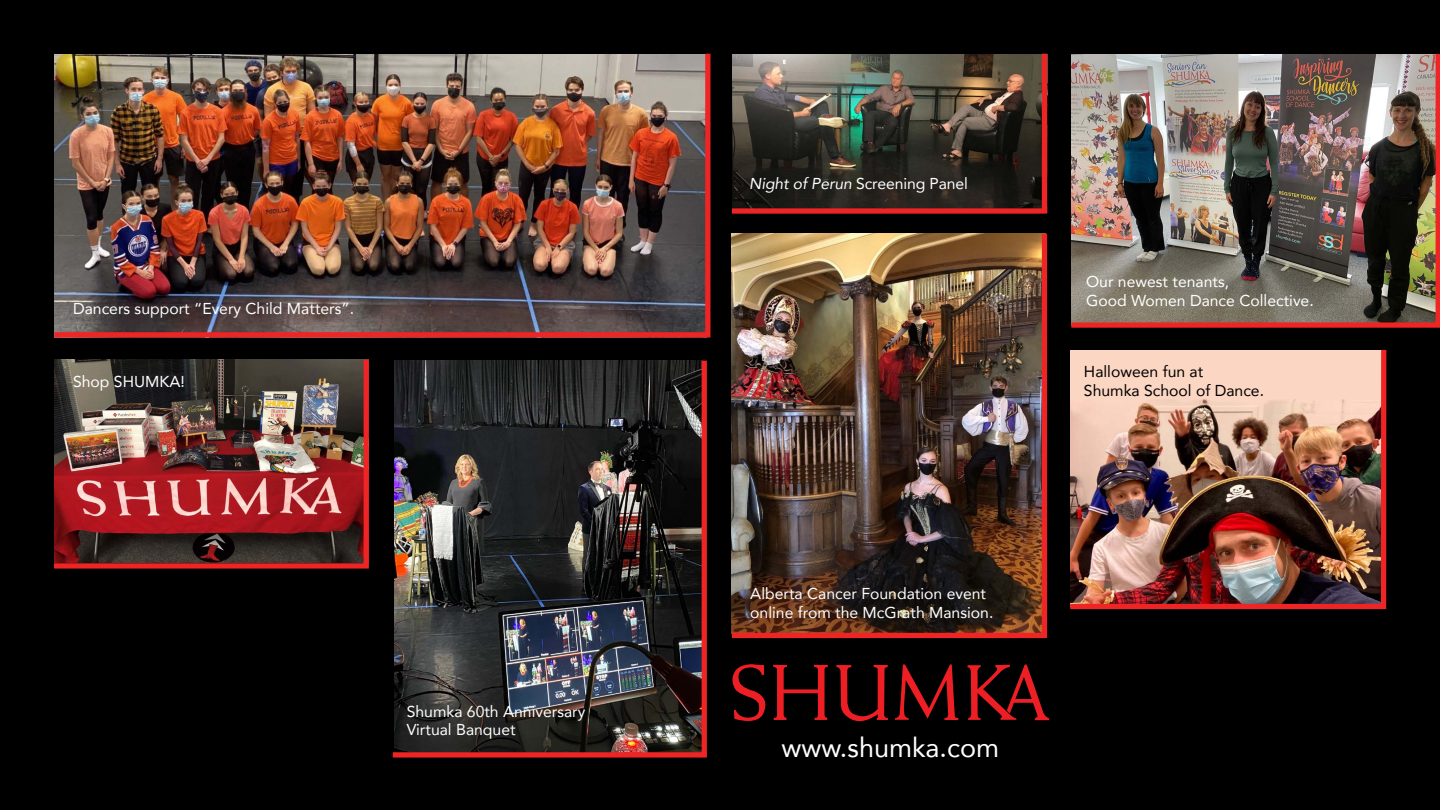
<style>
.page{position:relative;width:1440px;height:810px;background:#000}
.page>*{position:absolute;margin:0;border:0;box-sizing:border-box;transform-origin:0 0}
.t1{font:27px "Avenir";color:#fff}
.t2{font:15.75px/18.9px "Avenir";color:#fff}
.t3{font:15.75px/18.9px "Avenir";color:#000}
.s1{font-style:italic}
</style>
<div class="page">
<svg style="left:895px;top:664px;width:63px;height:56px"></svg>
<svg style="left:836px;top:665px;width:52px;height:56px"></svg>
<svg style="left:733px;top:664px;width:33px;height:57px"></svg>
<svg style="left:773px;top:665px;width:55px;height:55px"></svg>
<svg style="left:967px;top:665px;width:82px;height:55px"></svg>
<img style="left:54px;top:53px;width:657px;height:285px">
<img style="left:54px;top:359px;width:315px;height:210px">
<img style="left:392px;top:360px;width:315px;height:398px">
<img style="left:731px;top:233px;width:317px;height:406px">
<img style="left:1070px;top:349px;width:317px;height:261px">
<img style="left:1071px;top:53px;width:369px;height:275px">
<img style="left:731px;top:53px;width:317px;height:161px">
<p class="t2" style="left:73px;top:298px;width:283px">Dancers support “Every Child Matters”.</p>
<p class="t2" style="left:73px;top:372px;width:113px">Shop SHUMKA!</p>
<p class="t2" style="left:407px;top:701px;width:180px">Shumka 60th Anniversary<br>Virtual Banquet</p>
<p class="t2" style="left:749px;top:174px;width:220px"><span class="s1">Night of Perun</span> Screening Panel</p>
<p class="t2" style="left:750px;top:584px;width:245px">Alberta Cancer Foundation event online from the McGrath Mansion.</p>
<h1 class="t1" style="left:781px;top:726px;width:219px">www.shumka.com</h1>
<p class="t2" style="left:1086px;top:271px;width:229px">Our newest tenants,<br>Good Women Dance Collective.</p>
<p class="t3" style="left:1084px;top:361px;width:182px">Halloween fun at<br>Shumka School of Dance.</p>
</div>
